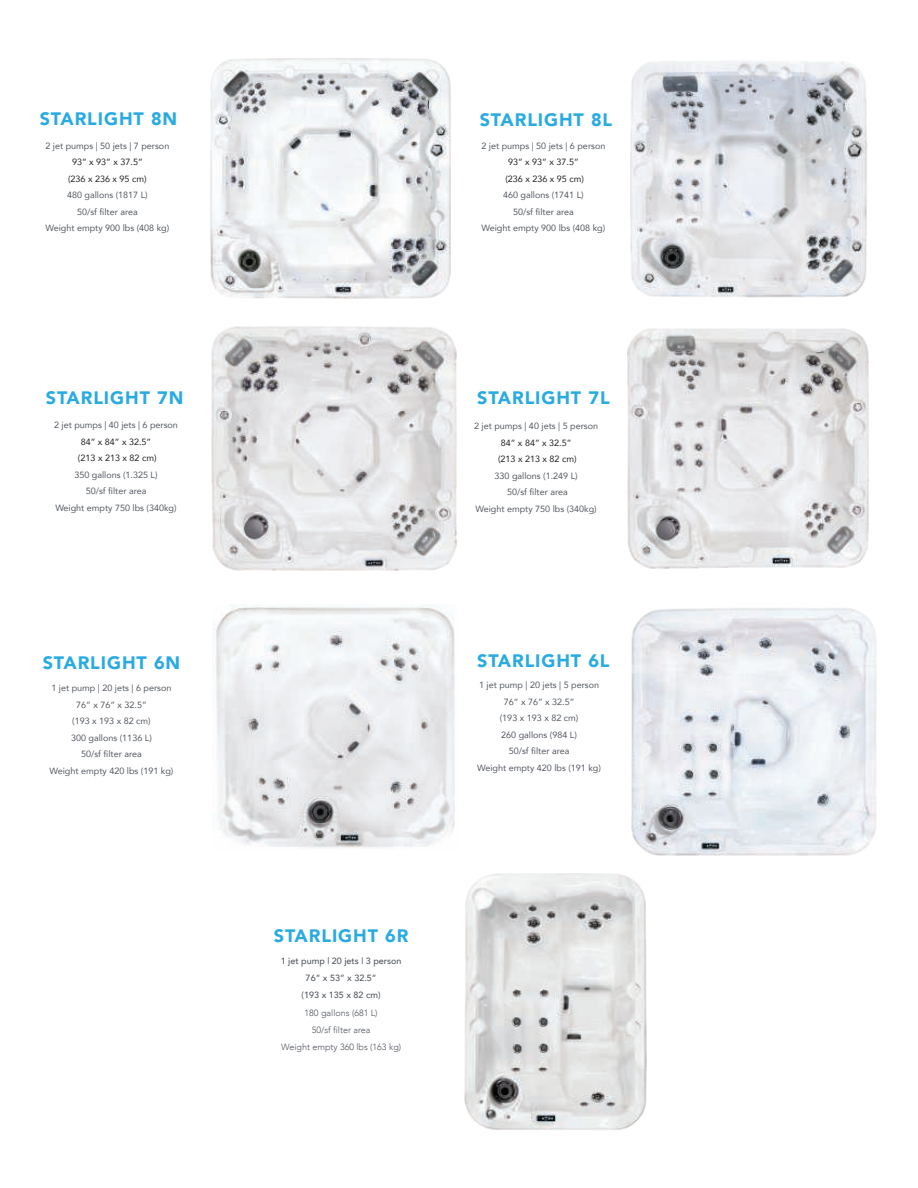
<style>
.page{position:relative;width:918px;height:1188px;background:#fff}
.page>*{position:absolute;margin:0;border:0;box-sizing:border-box;transform-origin:0 0}
.t1{font:900 18px "Avenir";letter-spacing:.05em;color:#29abe2}
.t2{font:9px/16.5px "Avenir";color:#535860;text-align:center}
.t3{font:9px/16.5px "Avenir";color:#231f20;text-align:center}
.t4{font:300 9px/17.4px "Avenir";color:#535860;text-align:center}
.t5{font:500 9px/17.4px "Avenir";color:#535860;text-align:center}
</style>
<div class="page">
<img style="left:211px;top:326px;width:246px;height:245px">
<img style="left:630px;top:61px;width:238px;height:237px">
<img style="left:210px;top:58px;width:241px;height:241px">
<img style="left:213px;top:604px;width:242px;height:244px">
<img style="left:464px;top:873px;width:183px;height:257px">
<img style="left:631px;top:608px;width:246px;height:248px">
<img style="left:627px;top:328px;width:242px;height:241px">
<h1 class="t1" style="left:40px;top:108px;width:139px">STARLIGHT 8N</h1>
<p class="t2" style="left:45px;top:138px;width:125px">2 jet pumps | 50 jets | 7 person</p>
<p class="t3" style="left:68px;top:154px;width:80px">93” x 93” x 37.5” (236 x 236 x 95 cm)</p>
<p class="t2" style="left:46px;top:187px;width:125px">480 gallons (1817 L)<br>50/sf filter area<br>Weight empty 900 lbs (408 kg)</p>
<h1 class="t1" style="left:46px;top:388px;width:139px">STARLIGHT 7N</h1>
<p class="t2" style="left:54px;top:418px;width:125px">2 jet pumps | 40 jets | 6 person</p>
<p class="t3" style="left:78px;top:434px;width:80px">84” x 84” x 32.5” (213 x 213 x 82 cm)</p>
<p class="t2" style="left:55px;top:467px;width:123px">350 gallons (1.325 L)<br>50/sf filter area<br>Weight empty 750 lbs (340kg)</p>
<h1 class="t1" style="left:43px;top:652px;width:139px">STARLIGHT 6N</h1>
<h1 class="t1" style="left:480px;top:109px;width:134px">STARLIGHT 8L</h1>
<p class="t2" style="left:481px;top:138px;width:125px">2 jet pumps | 50 jets | 6 person</p>
<p class="t3" style="left:505px;top:155px;width:80px">93” x 93” x 37.5” (236 x 236 x 95 cm)</p>
<p class="t2" style="left:482px;top:188px;width:125px">460 gallons (1741 L)<br>50/sf filter area<br>Weight empty 900 lbs (408 kg)</p>
<h1 class="t1" style="left:477px;top:388px;width:134px">STARLIGHT 7L</h1>
<p class="t2" style="left:474px;top:419px;width:125px">2 jet pumps | 40 jets | 5 person</p>
<p class="t3" style="left:498px;top:435px;width:80px">84” x 84” x 32.5” (213 x 213 x 82 cm)</p>
<p class="t2" style="left:475px;top:468px;width:123px">330 gallons (1.249 L)<br>50/sf filter area<br>Weight empty 750 lbs (340kg)</p>
<h1 class="t1" style="left:477px;top:650px;width:134px">STARLIGHT 6L</h1>
<p class="t2" style="left:50px;top:681px;width:125px">1 jet pump | 20 jets | 6 person<br>76” x 76” x 32.5”<br>(193 x 193 x 82 cm)<br>300 gallons (1136 L)<br>50/sf filter area<br>Weight empty 420 lbs (191 kg)</p>
<p class="t2" style="left:477px;top:678px;width:125px">1 jet pump | 20 jets | 5 person<br>76” x 76” x 32.5”<br>(193 x 193 x 82 cm)<br>260 gallons (984 L)<br>50/sf filter area<br>Weight empty 420 lbs (191 kg)</p>
<h1 class="t1" style="left:274px;top:926px;width:136px">STARLIGHT 6R</h1>
<p class="t5" style="left:281px;top:953px;width:122px">1 jet pump | 20 jets | 3 person<br>76” x 53” x 32.5”<br>(193 x 135 x 82 cm)</p>
<p class="t4" style="left:281px;top:1005px;width:122px">180 gallons (681 L)<br>50/sf filter area<br>Weight empty 360 lbs (163 kg)</p>
</div>
